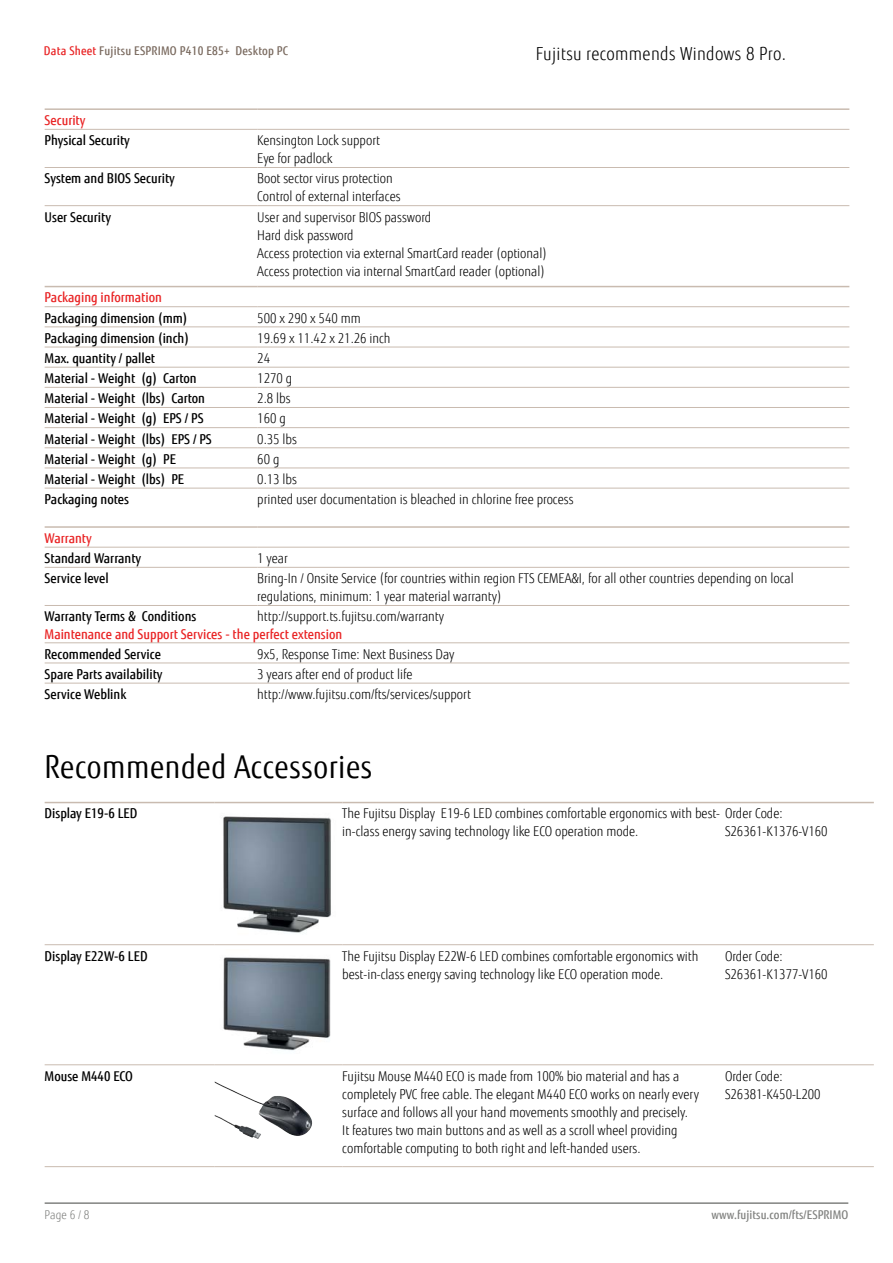
<style>
.page{position:relative;width:893px;height:1263px;background:#fff}
.page>*{position:absolute;margin:0;border:0;box-sizing:border-box;transform-origin:0 0}
.t1{font:31.5px "Fujitsu Sans";letter-spacing:.02em;color:#000;scale:.9 1}
.t2{font:300 18px "Fujitsu Sans";letter-spacing:.02em;color:#000;scale:.9 1}
.t3{font:300 13.5px/18px "Fujitsu Sans";color:#000;scale:.9 1}
.t4{font:500 13.5px "Fujitsu Sans";color:#000;scale:.9 1}
.t5{font:500 13.5px "Fujitsu Sans";color:#e92425;scale:.9 1}
.t6{font:500 12px "Fujitsu Sans";letter-spacing:.02em;color:#79695e;scale:.9 1}
.t7{font:500 12px "Fujitsu Sans";letter-spacing:.005em;color:#818280;scale:.9 1}
.t8{font:300 12px "Fujitsu Sans";color:#818280;scale:.9 1}
.s1{color:#e92425}
</style>
<div class="page">
<hr style="left:45px;top:1202px;width:803px;height:2px;background:#818280">
<hr style="left:45px;top:108px;width:212px;height:2px;background:#c9bbb0">
<hr style="left:257px;top:108px;width:592px;height:2px;background:#c9bbb0">
<hr style="left:45px;top:129px;width:212px;height:1px;background:#c9bbb0">
<hr style="left:257px;top:129px;width:592px;height:1px;background:#c9bbb0">
<hr style="left:45px;top:167px;width:212px;height:1px;background:#c9bbb0">
<hr style="left:257px;top:167px;width:592px;height:1px;background:#c9bbb0">
<hr style="left:45px;top:205px;width:212px;height:1px;background:#c9bbb0">
<hr style="left:257px;top:205px;width:592px;height:1px;background:#c9bbb0">
<hr style="left:45px;top:286px;width:212px;height:1px;background:#c9bbb0">
<hr style="left:257px;top:286px;width:592px;height:1px;background:#c9bbb0">
<hr style="left:45px;top:306px;width:212px;height:1px;background:#c9bbb0">
<hr style="left:257px;top:306px;width:592px;height:1px;background:#c9bbb0">
<hr style="left:45px;top:326px;width:212px;height:1px;background:#c9bbb0">
<hr style="left:257px;top:326px;width:592px;height:1px;background:#c9bbb0">
<hr style="left:45px;top:347px;width:212px;height:1px;background:#c9bbb0">
<hr style="left:257px;top:347px;width:592px;height:1px;background:#c9bbb0">
<hr style="left:45px;top:367px;width:212px;height:1px;background:#c9bbb0">
<hr style="left:257px;top:367px;width:592px;height:1px;background:#c9bbb0">
<hr style="left:45px;top:387px;width:212px;height:1px;background:#c9bbb0">
<hr style="left:257px;top:387px;width:592px;height:1px;background:#c9bbb0">
<hr style="left:45px;top:407px;width:212px;height:1px;background:#c9bbb0">
<hr style="left:257px;top:407px;width:592px;height:1px;background:#c9bbb0">
<hr style="left:45px;top:427px;width:212px;height:1px;background:#c9bbb0">
<hr style="left:257px;top:427px;width:592px;height:1px;background:#c9bbb0">
<hr style="left:45px;top:447px;width:212px;height:1px;background:#c9bbb0">
<hr style="left:257px;top:447px;width:592px;height:1px;background:#c9bbb0">
<hr style="left:45px;top:468px;width:212px;height:1px;background:#c9bbb0">
<hr style="left:257px;top:468px;width:592px;height:1px;background:#c9bbb0">
<hr style="left:45px;top:488px;width:212px;height:1px;background:#c9bbb0">
<hr style="left:257px;top:488px;width:592px;height:1px;background:#c9bbb0">
<hr style="left:45px;top:526px;width:212px;height:2px;background:#c9bbb0">
<hr style="left:257px;top:526px;width:592px;height:2px;background:#c9bbb0">
<hr style="left:45px;top:547px;width:212px;height:1px;background:#c9bbb0">
<hr style="left:257px;top:547px;width:592px;height:1px;background:#c9bbb0">
<hr style="left:45px;top:567px;width:212px;height:1px;background:#c9bbb0">
<hr style="left:257px;top:567px;width:592px;height:1px;background:#c9bbb0">
<hr style="left:45px;top:605px;width:212px;height:1px;background:#c9bbb0">
<hr style="left:257px;top:605px;width:592px;height:1px;background:#c9bbb0">
<hr style="left:45px;top:642px;width:212px;height:1px;background:#c9bbb0">
<hr style="left:257px;top:642px;width:592px;height:1px;background:#c9bbb0">
<hr style="left:45px;top:663px;width:212px;height:1px;background:#c9bbb0">
<hr style="left:257px;top:663px;width:592px;height:1px;background:#c9bbb0">
<hr style="left:45px;top:683px;width:212px;height:1px;background:#c9bbb0">
<hr style="left:257px;top:683px;width:592px;height:1px;background:#c9bbb0">
<hr style="left:45px;top:802px;width:170px;height:1px;background:#c9bbb0">
<hr style="left:215px;top:802px;width:127px;height:1px;background:#c9bbb0">
<hr style="left:342px;top:802px;width:383px;height:1px;background:#c9bbb0">
<hr style="left:725px;top:802px;width:149px;height:1px;background:#c9bbb0">
<hr style="left:45px;top:944px;width:170px;height:1px;background:#c9bbb0">
<hr style="left:215px;top:944px;width:127px;height:1px;background:#c9bbb0">
<hr style="left:342px;top:944px;width:383px;height:1px;background:#c9bbb0">
<hr style="left:725px;top:944px;width:149px;height:1px;background:#c9bbb0">
<hr style="left:45px;top:1064px;width:170px;height:1px;background:#c9bbb0">
<hr style="left:215px;top:1064px;width:127px;height:1px;background:#c9bbb0">
<hr style="left:342px;top:1064px;width:383px;height:1px;background:#c9bbb0">
<hr style="left:725px;top:1064px;width:149px;height:1px;background:#c9bbb0">
<hr style="left:45px;top:1166px;width:170px;height:1px;background:#c9bbb0">
<hr style="left:215px;top:1166px;width:127px;height:1px;background:#c9bbb0">
<hr style="left:342px;top:1166px;width:383px;height:1px;background:#c9bbb0">
<hr style="left:725px;top:1166px;width:149px;height:1px;background:#c9bbb0">
<img style="left:223px;top:816px;width:108px;height:117px">
<img style="left:223px;top:957px;width:108px;height:94px">
<img style="left:215px;top:1081px;width:98px;height:58px">
<p class="t6" style="left:44px;top:43px;width:273px"><span class="s1">Data Sheet</span> Fujitsu ESPRIMO P410 E85+ Desktop PC</p>
<h2 class="t2" style="left:536px;top:43px;width:279px">Fujitsu recommends Windows 8 Pro.</h2>
<p class="t5" style="left:45px;top:112px;width:47px">Security</p>
<p class="t4" style="left:45px;top:132px;width:96px">Physical Security</p>
<p class="t3" style="left:257px;top:132px;width:138px">Kensington Lock support<br>Eye for padlock</p>
<p class="t4" style="left:45px;top:170px;width:146px">System and BIOS Security</p>
<p class="t3" style="left:257px;top:170px;width:161px">Boot sector virus protection<br>Control of external interfaces</p>
<p class="t4" style="left:45px;top:208px;width:75px">User Security</p>
<p class="t3" style="left:257px;top:208px;width:323px">User and supervisor BIOS password<br>Hard disk password<br>Access protection via external SmartCard reader (optional)<br>Access protection via internal SmartCard reader (optional)</p>
<p class="t5" style="left:45px;top:289px;width:132px">Packaging information</p>
<p class="t4" style="left:45px;top:309px;width:160px">Packaging dimension (mm)</p>
<p class="t3" style="left:257px;top:309px;width:116px">500 x 290 x 540 mm</p>
<p class="t4" style="left:45px;top:330px;width:162px">Packaging dimension (inch)</p>
<p class="t3" style="left:257px;top:329px;width:150px">19.69 x 11.42 x 21.26 inch</p>
<p class="t4" style="left:45px;top:350px;width:124px">Max. quantity / pallet</p>
<p class="t3" style="left:257px;top:349px;width:16px">24</p>
<p class="t4" style="left:45px;top:370px;width:170px">Material - Weight (g) Carton</p>
<p class="t3" style="left:257px;top:369px;width:40px">1270 g</p>
<p class="t4" style="left:45px;top:390px;width:180px">Material - Weight (lbs) Carton</p>
<p class="t3" style="left:257px;top:390px;width:39px">2.8 lbs</p>
<p class="t4" style="left:45px;top:410px;width:178px">Material - Weight (g) EPS / PS</p>
<p class="t3" style="left:257px;top:410px;width:33px">160 g</p>
<p class="t4" style="left:45px;top:430px;width:187px">Material - Weight (lbs) EPS / PS</p>
<p class="t3" style="left:257px;top:430px;width:46px">0.35 lbs</p>
<p class="t4" style="left:45px;top:451px;width:147px">Material - Weight (g) PE</p>
<p class="t3" style="left:257px;top:450px;width:26px">60 g</p>
<p class="t4" style="left:45px;top:471px;width:157px">Material - Weight (lbs) PE</p>
<p class="t3" style="left:257px;top:470px;width:46px">0.13 lbs</p>
<p class="t4" style="left:45px;top:491px;width:95px">Packaging notes</p>
<p class="t3" style="left:257px;top:490px;width:353px">printed user documentation is bleached in chlorine free process</p>
<p class="t5" style="left:45px;top:530px;width:54px">Warranty</p>
<p class="t4" style="left:45px;top:550px;width:109px">Standard Warranty</p>
<p class="t3" style="left:257px;top:549px;width:35px">1 year</p>
<p class="t4" style="left:45px;top:570px;width:73px">Service level</p>
<p class="t3" style="left:257px;top:570px;width:598px">Bring-In / Onsite Service (for countries within region FTS CEMEA&amp;I, for all other countries depending on local regulations, minimum: 1 year material warranty)</p>
<p class="t4" style="left:45px;top:608px;width:170px">Warranty Terms &amp; Conditions</p>
<p class="t3" style="left:257px;top:608px;width:209px">http://support.ts.fujitsu.com/warranty</p>
<p class="t5" style="left:45px;top:625px;width:332px">Maintenance and Support Services - the perfect extension</p>
<p class="t4" style="left:45px;top:646px;width:131px">Recommended Service</p>
<p class="t3" style="left:257px;top:645px;width:220px">9x5, Response Time: Next Business Day</p>
<p class="t4" style="left:45px;top:666px;width:133px">Spare Parts availability</p>
<p class="t3" style="left:257px;top:665px;width:174px">3 years after end of product life</p>
<p class="t4" style="left:45px;top:686px;width:92px">Service Weblink</p>
<p class="t3" style="left:257px;top:685px;width:239px">http://www.fujitsu.com/fts/services/support</p>
<h1 class="t1" style="left:45px;top:748px;width:365px">Recommended Accessories</h1>
<p class="t4" style="left:45px;top:805px;width:104px">Display E19-6 LED</p>
<p class="t3" style="left:342px;top:805px;width:491px">The Fujitsu Display E19-6 LED combines comfortable ergonomics with best- Order Code: in-class energy saving technology like ECO operation mode.</p>
<p class="t3" style="left:725px;top:823px;width:116px">S26361-K1376-V160</p>
<p class="t4" style="left:45px;top:947px;width:116px">Display E22W-6 LED</p>
<p class="t3" style="left:342px;top:947px;width:397px">The Fujitsu Display E22W-6 LED combines comfortable ergonomics with best-in-class energy saving technology like ECO operation mode.</p>
<p class="t3" style="left:725px;top:947px;width:116px">Order Code:<br>S26361-K1377-V160</p>
<p class="t4" style="left:45px;top:1067px;width:100px">Mouse M440 ECO</p>
<p class="t3" style="left:342px;top:1067px;width:398px">Fujitsu Mouse M440 ECO is made from 100% bio material and has a completely PVC free cable. The elegant M440 ECO works on nearly every surface and follows all your hand movements smoothly and precisely.<br>It features two main buttons and as well as a scroll wheel providing comfortable computing to both right and left-handed users.</p>
<p class="t3" style="left:725px;top:1067px;width:108px">Order Code:<br>S26381-K450-L200</p>
<p class="t8" style="left:45px;top:1208px;width:51px">Page 6 / 8</p>
<p class="t7" style="left:711px;top:1208px;width:153px">www.fujitsu.com/fts/ESPRIMO</p>
</div>
